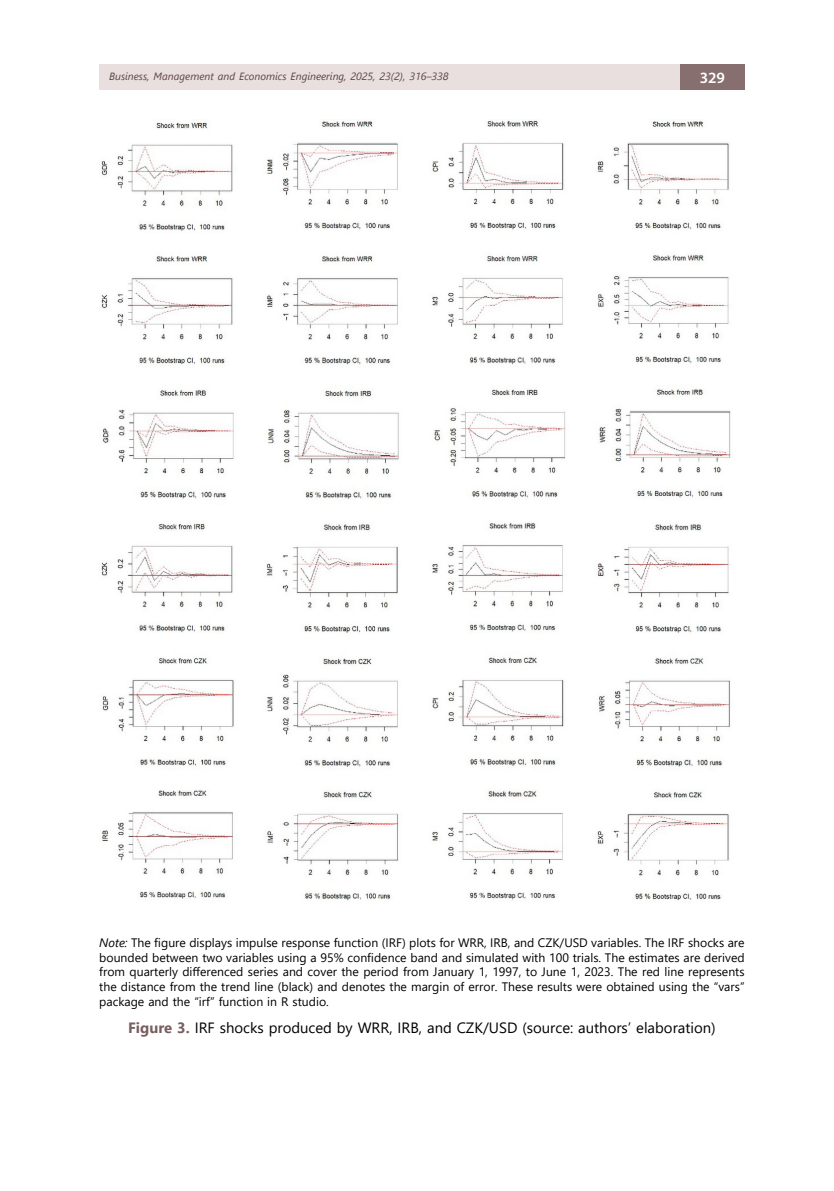
<style>
.page{position:relative;width:834px;height:1191px;background:#fff}
.page>*{position:absolute;margin:0;border:0;box-sizing:border-box;transform-origin:0 0}
.t1{font:600 15.75px "Myriad Pro";color:#fff}
.t2{font:14.88px "Segoe UI";color:#000}
.t3{font:12.25px/14.7px "Segoe UI";color:#000;text-align:justify}
.t4{font:italic 10.5px "Segoe UI";color:#5f4245}
.s1{font-style:italic}
.s2{font-weight:700;color:#795e60}
</style>
<div class="page">
<div style="left:99px;top:64px;width:581px;height:26px;background:#e8dfde"></div>
<div style="left:680px;top:64px;width:64px;height:26px;background:#876e6f"></div>
<img style="left:99px;top:119px;width:632px;height:782px">
<p class="t4" style="left:109px;top:67px;width:341px">Business, Management and Economics Engineering, 2025, 23(2), 316–338</p>
<p class="t1" style="left:699px;top:67px;width:27px">329</p>
<p class="t3" style="left:99px;top:934px;width:646px"><span class="s1">Note:</span> The figure displays impulse response function (IRF) plots for WRR, IRB, and CZK/USD variables. The IRF shocks are bounded between two variables using a 95% confidence band and simulated with 100 trials. The estimates are derived from quarterly differenced series and cover the period from January 1, 1997, to June 1, 2023. The red line represents the distance from the trend line (black) and denotes the margin of error. These results were obtained using the “vars” package and the “irf” function in R studio.</p>
<p class="t2" style="left:128px;top:1014px;width:589px"><span class="s2">Figure 3.</span> IRF shocks produced by WRR, IRB, and CZK/USD (source: authors’ elaboration)</p>
</div>
